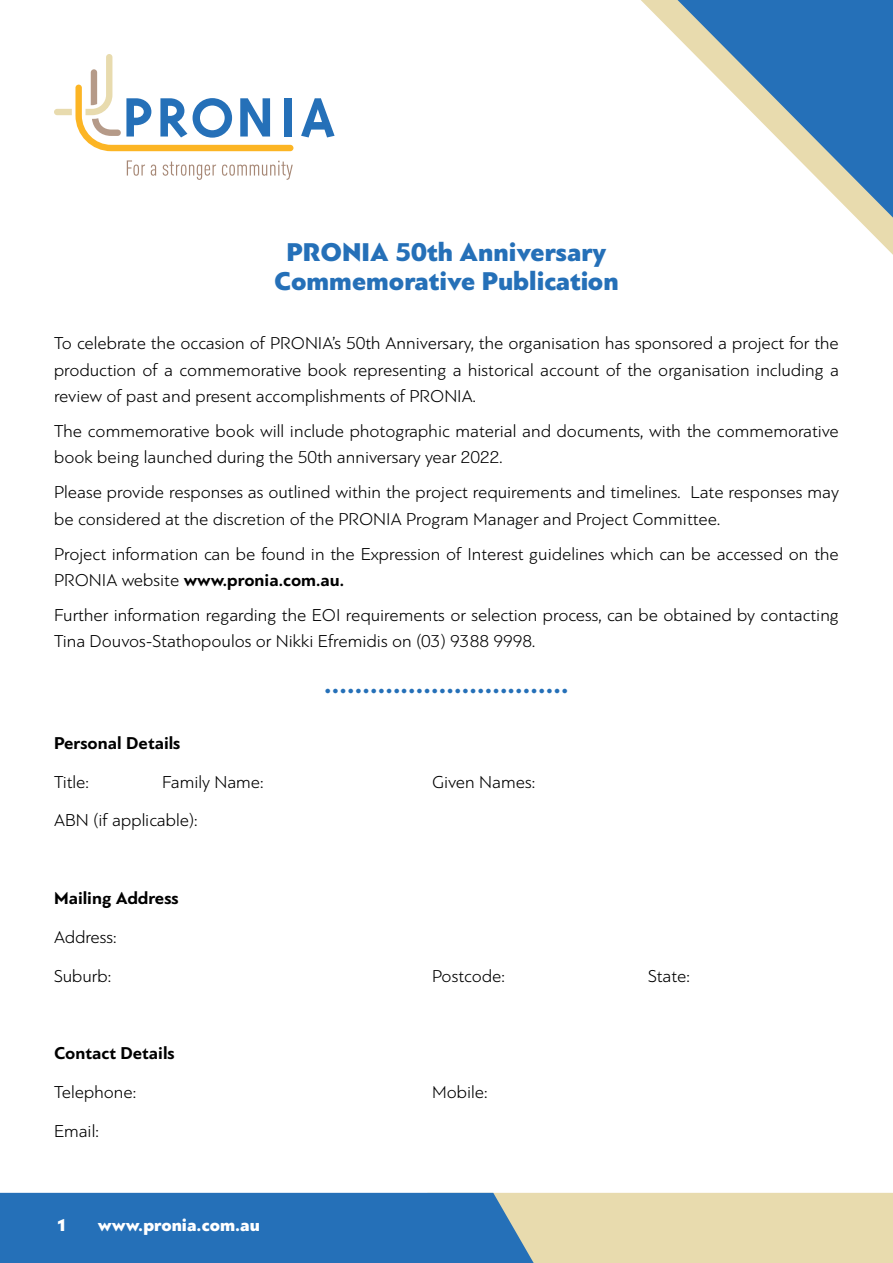
<style>
.page{position:relative;width:893px;height:1263px;background:#fff}
.page>*{position:absolute;margin:0;border:0;box-sizing:border-box;transform-origin:0 0}
.t1{font:900 27px/29.4px "PF Bague Sans Pro";color:#2570b8;text-align:center}
.t2{font:300 18px/26.4px "PF Bague Sans Pro";color:#000}
.t3{font:700 18px "PF Bague Sans Pro";color:#000}
.t4{font:900 18px "PF Bague Sans Pro";color:#fff}
.s1{font-weight:700}
</style>
<div class="page">
<svg style="left:641px;top:0;width:252px;height:255px"></svg>
<svg style="left:677px;top:0;width:216px;height:218px"></svg>
<svg style="left:301px;top:98px;width:34px;height:39px"></svg>
<svg style="left:54px;top:54px;width:239px;height:97px"></svg>
<svg style="left:127px;top:160px;width:18px;height:16px"></svg>
<svg style="left:151px;top:165px;width:5px;height:11px"></svg>
<svg style="left:163px;top:162px;width:53px;height:18px"></svg>
<svg style="left:222px;top:161px;width:71px;height:19px"></svg>
<svg style="left:0;top:1193px;width:893px;height:70px;background:#779db3"></svg>
<h1 class="t1" style="left:274px;top:238px;width:346px">PRONIA 50th Anniversary<br>Commemorative Publication</h1>
<p class="t2" style="left:54px;top:330px;width:786px;text-align:justify">To celebrate the occasion of PRONIA’s 50th Anniversary, the organisation has sponsored a project for the production of a commemorative book representing a historical account of the organisation including a review of past and present accomplishments of PRONIA.</p>
<p class="t2" style="left:54px;top:418px;width:786px">The commemorative book will include photographic material and documents, with the commemorative book being launched during the 50th anniversary year 2022.</p>
<p class="t2" style="left:54px;top:479px;width:786px">Please provide responses as outlined within the project requirements and timelines. Late responses may be considered at the discretion of the PRONIA Program Manager and Project Committee.</p>
<p class="t2" style="left:54px;top:540px;width:786px">Project information can be found in the Expression of Interest guidelines which can be accessed on the<br>PRONIA website <span class="s1">www.pronia.com.au.</span></p>
<p class="t2" style="left:54px;top:602px;width:786px">Further information regarding the EOI requirements or selection process, can be obtained by contacting<br>Tina Douvos-Stathopoulos or Nikki Efremidis on (03) 9388 9998.</p>
<h1 class="t1" style="left:324px;top:670px;width:246px">................................</h1>
<p class="t3" style="left:54px;top:732px;width:128px">Personal Details</p>
<p class="t2" style="left:54px;top:769px;width:36px">Title:</p>
<p class="t2" style="left:162px;top:769px;width:103px">Family Name:</p>
<p class="t2" style="left:432px;top:769px;width:105px">Given Names:</p>
<p class="t2" style="left:54px;top:807px;width:145px">ABN (if applicable):</p>
<p class="t3" style="left:54px;top:887px;width:126px">Mailing Address</p>
<p class="t2" style="left:54px;top:917px;width:64px;line-height:38.7px">Address:<br>Suburb:</p>
<p class="t2" style="left:432px;top:962px;width:75px">Postcode:</p>
<p class="t2" style="left:648px;top:962px;width:43px">State:</p>
<p class="t3" style="left:54px;top:1042px;width:122px">Contact Details</p>
<p class="t2" style="left:54px;top:1079px;width:84px">Telephone:</p>
<p class="t2" style="left:432px;top:1079px;width:57px">Mobile:</p>
<p class="t2" style="left:54px;top:1117px;width:46px">Email:</p>
<p class="t4" style="left:57px;top:1214px;width:12px">1</p>
<p class="t4" style="left:98px;top:1214px;width:164px">www.pronia.com.au</p>
</div>
